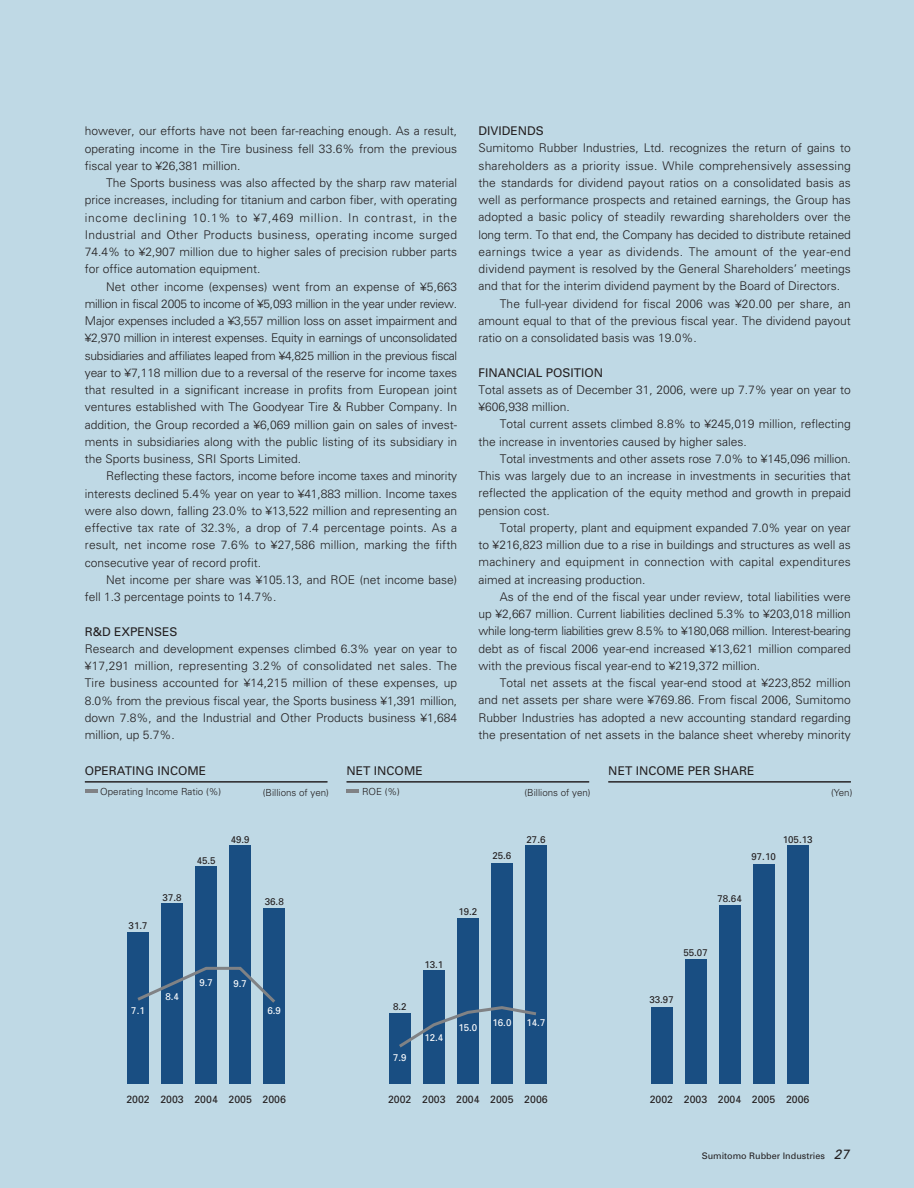
<style>
.page{position:relative;width:914px;height:1188px;background:#fff}
.page>*{position:absolute;margin:0;border:0;box-sizing:border-box;transform-origin:0 0}
.t1{font:300 12px/17.2px "Univers";color:#231f20;text-align:justify}
.t2{font:12px "Univers";color:#231f20}
.t3{font:300 12px "Univers";letter-spacing:.025em;color:#231f20}
.t4{font:10.5px "Univers";color:#231f20}
.t5{font:9.75px "Univers";color:#231f20}
.t6{font:300 9.75px "Univers";color:#231f20}
.t7{font:9.75px "Univers";color:#fff}
.t8{font:9px "Univers";color:#231f20}
.s1{font-style:italic;font-size:13.5px}
</style>
<div class="page">
<div style="left:0;top:0;width:913px;height:1188px;background:#bfd9e5"></div>
<div style="left:161px;top:903px;width:22px;height:181px;background:#194e82"></div>
<div style="left:195px;top:866px;width:22px;height:218px;background:#194e82"></div>
<div style="left:229px;top:845px;width:22px;height:239px;background:#194e82"></div>
<div style="left:263px;top:908px;width:22px;height:176px;background:#194e82"></div>
<div style="left:127px;top:932px;width:22px;height:152px;background:#194e82"></div>
<svg style="left:137px;top:966px;width:138px;height:37px"></svg>
<svg style="left:85px;top:790px;width:13px;height:3px"></svg>
<hr style="left:85px;top:781px;width:242px;height:1px;background:#231f20">
<div style="left:423px;top:971px;width:21px;height:113px;background:#194e82"></div>
<div style="left:457px;top:918px;width:21px;height:166px;background:#194e82"></div>
<div style="left:491px;top:863px;width:21px;height:221px;background:#194e82"></div>
<div style="left:525px;top:845px;width:21px;height:239px;background:#194e82"></div>
<div style="left:389px;top:1013px;width:21px;height:71px;background:#194e82"></div>
<svg style="left:399px;top:1004px;width:138px;height:46px"></svg>
<svg style="left:346px;top:790px;width:13px;height:3px"></svg>
<hr style="left:346px;top:781px;width:243px;height:1px;background:#231f20">
<div style="left:684px;top:959px;width:22px;height:125px;background:#194e82"></div>
<div style="left:718px;top:905px;width:22px;height:179px;background:#194e82"></div>
<div style="left:752px;top:864px;width:22px;height:220px;background:#194e82"></div>
<div style="left:786px;top:845px;width:22px;height:239px;background:#194e82"></div>
<div style="left:650px;top:1007px;width:22px;height:77px;background:#194e82"></div>
<hr style="left:608px;top:781px;width:242px;height:1px;background:#231f20">
<p class="t1" style="left:85px;top:124px;width:374px">however, our efforts have not been far-reaching enough. As a result, operating income in the Tire business fell 33.6% from the previous fiscal year to ¥26,381 million.</p>
<p class="t1" style="left:85px;top:175px;width:374px;text-indent:21px">The Sports business was also affected by the sharp raw material price increases, including for titanium and carbon fiber, with operating income declining 10.1% to ¥7,469 million. In contrast, in the Industrial and Other Products business, operating income surged 74.4% to ¥2,907 million due to higher sales of precision rubber parts for office automation equipment.</p>
<p class="t1" style="left:85px;top:279px;width:374px;text-indent:21px">Net other income (expenses) went from an expense of ¥5,663 million in fiscal 2005 to income of ¥5,093 million in the year under review.<br>Major expenses included a ¥3,557 million loss on asset impairment and ¥2,970 million in interest expenses. Equity in earnings of unconsolidated subsidiaries and affiliates leaped from ¥4,825 million in the previous fiscal year to ¥7,118 million due to a reversal of the reserve for income taxes that resulted in a significant increase in profits from European joint ventures established with The Goodyear Tire &amp; Rubber Company. In addition, the Group recorded a ¥6,069 million gain on sales of invest&shy;ments in subsidiaries along with the public listing of its subsidiary in the Sports business, SRI Sports Limited.</p>
<p class="t1" style="left:85px;top:468px;width:374px;text-indent:21px">Reflecting these factors, income before income taxes and minority interests declined 5.4% year on year to ¥41,883 million. Income taxes were also down, falling 23.0% to ¥13,522 million and representing an effective tax rate of 32.3%, a drop of 7.4 percentage points. As a result, net income rose 7.6% to ¥27,586 million, marking the fifth consecutive year of record profit.</p>
<p class="t1" style="left:85px;top:572px;width:374px;text-indent:21px">Net income per share was ¥105.13, and ROE (net income base) fell 1.3 percentage points to 14.7%.</p>
<p class="t2" style="left:85px;top:627px;width:94px">R&amp;D EXPENSES</p>
<p class="t1" style="left:85px;top:641px;width:374px">Research and development expenses climbed 6.3% year on year to ¥17,291 million, representing 3.2% of consolidated net sales. The Tire business accounted for ¥14,215 million of these expenses, up 8.0% from the previous fiscal year, the Sports business ¥1,391 million, down 7.8%, and the Industrial and Other Products business ¥1,684 million, up 5.7%.</p>
<p class="t2" style="left:478px;top:126px;width:67px">DIVIDENDS</p>
<p class="t1" style="left:478px;top:141px;width:374px">Sumitomo Rubber Industries, Ltd. recognizes the return of gains to</p>
<p class="t1" style="left:478px;top:158px;width:374px">shareholders as a priority issue. While comprehensively assessing</p>
<p class="t1" style="left:478px;top:175px;width:374px">the standards for dividend payout ratios on a consolidated basis as</p>
<p class="t1" style="left:478px;top:192px;width:374px">well as performance prospects and retained earnings, the Group has</p>
<p class="t1" style="left:478px;top:210px;width:374px">adopted a basic policy of steadily rewarding shareholders over the</p>
<p class="t1" style="left:478px;top:227px;width:374px">long term. To that end, the Company has decided to distribute retained</p>
<p class="t3" style="left:478px;top:247px;width:374px">earnings twice a year as dividends. The amount of the year-end</p>
<p class="t1" style="left:478px;top:261px;width:374px">dividend payment is resolved by the General Shareholders’ meetings</p>
<p class="t1" style="left:478px;top:279px;width:363px">and that for the interim dividend payment by the Board of Directors.</p>
<p class="t1" style="left:499px;top:296px;width:352px">The full-year dividend for fiscal 2006 was ¥20.00 per share, an</p>
<p class="t1" style="left:478px;top:313px;width:374px">amount equal to that of the previous fiscal year. The dividend payout</p>
<p class="t1" style="left:478px;top:330px;width:220px">ratio on a consolidated basis was 19.0%.</p>
<p class="t2" style="left:478px;top:368px;width:126px">FINANCIAL POSITION</p>
<p class="t1" style="left:478px;top:382px;width:374px">Total assets as of December 31, 2006, were up 7.7% year on year to ¥606,938 million.</p>
<p class="t1" style="left:478px;top:416px;width:374px;text-indent:21px">Total current assets climbed 8.8% to ¥245,019 million, reflecting the increase in inventories caused by higher sales.</p>
<p class="t1" style="left:478px;top:451px;width:374px;text-indent:21px">Total investments and other assets rose 7.0% to ¥145,096 million.<br>This was largely due to an increase in investments in securities that reflected the application of the equity method and growth in prepaid pension cost.</p>
<p class="t1" style="left:478px;top:520px;width:374px;text-indent:21px">Total property, plant and equipment expanded 7.0% year on year to ¥216,823 million due to a rise in buildings and structures as well as machinery and equipment in connection with capital expenditures aimed at increasing production.</p>
<p class="t1" style="left:478px;top:589px;width:374px;text-indent:21px">As of the end of the fiscal year under review, total liabilities were up ¥2,667 million. Current liabilities declined 5.3% to ¥203,018 million while long-term liabilities grew 8.5% to ¥180,068 million. Interest-bearing debt as of fiscal 2006 year-end increased ¥13,621 million compared with the previous fiscal year-end to ¥219,372 million.</p>
<p class="t1" style="left:478px;top:675px;width:374px;text-indent:21px">Total net assets at the fiscal year-end stood at ¥223,852 million and net assets per share were ¥769.86. From fiscal 2006, Sumitomo Rubber Industries has adopted a new accounting standard regarding the presentation of net assets in the balance sheet whereby minority</p>
<p class="t2" style="left:85px;top:766px;width:123px">OPERATING INCOME</p>
<p class="t2" style="left:346px;top:766px;width:78px">NET INCOME</p>
<p class="t2" style="left:608px;top:766px;width:148px">NET INCOME PER SHARE</p>
<p class="t6" style="left:100px;top:788px;width:122px">Operating Income Ratio (%)</p>
<p class="t6" style="left:263px;top:788px;width:68px">(Billions of yen)</p>
<p class="t6" style="left:362px;top:788px;width:39px">ROE (%)</p>
<p class="t6" style="left:524px;top:788px;width:68px">(Billions of yen)</p>
<p class="t6" style="left:831px;top:788px;width:23px">(Yen)</p>
<p class="t5" style="left:231px;top:835px;width:20px">49.9</p>
<p class="t5" style="left:526px;top:835px;width:20px">27.6</p>
<p class="t5" style="left:782px;top:835px;width:31px">105.13</p>
<p class="t5" style="left:197px;top:856px;width:20px">45.5</p>
<p class="t5" style="left:492px;top:852px;width:20px">25.6</p>
<p class="t5" style="left:751px;top:853px;width:26px">97.10</p>
<p class="t5" style="left:163px;top:894px;width:20px">37.8</p>
<p class="t5" style="left:265px;top:898px;width:20px">36.8</p>
<p class="t5" style="left:717px;top:895px;width:26px">78.64</p>
<p class="t5" style="left:129px;top:922px;width:20px">31.7</p>
<p class="t7" style="left:131px;top:1007px;width:15px">7.1</p>
<p class="t7" style="left:165px;top:992px;width:15px">8.4</p>
<p class="t7" style="left:199px;top:979px;width:15px">9.7</p>
<p class="t7" style="left:233px;top:979px;width:15px">9.7</p>
<p class="t7" style="left:267px;top:1007px;width:15px">6.9</p>
<p class="t4" style="left:126px;top:1095px;width:161px">2002 2003 2004 2005 2006</p>
<p class="t5" style="left:393px;top:1002px;width:15px">8.2</p>
<p class="t7" style="left:393px;top:1054px;width:15px">7.9</p>
<p class="t5" style="left:458px;top:907px;width:20px">19.2</p>
<p class="t5" style="left:424px;top:960px;width:20px">13.1</p>
<p class="t7" style="left:424px;top:1033px;width:20px">12.4</p>
<p class="t7" style="left:458px;top:1023px;width:20px">15.0</p>
<p class="t7" style="left:492px;top:1019px;width:20px">16.0</p>
<p class="t7" style="left:526px;top:1019px;width:20px">14.7</p>
<p class="t4" style="left:388px;top:1095px;width:161px">2002 2003 2004 2005 2006</p>
<p class="t5" style="left:683px;top:949px;width:26px">55.07</p>
<p class="t5" style="left:649px;top:996px;width:26px">33.97</p>
<p class="t4" style="left:649px;top:1095px;width:161px">2002 2003 2004 2005 2006</p>
<p class="t8" style="left:701px;top:1152px;width:149px">Sumitomo Rubber Industries <span class="s1">27</span></p>
</div>
